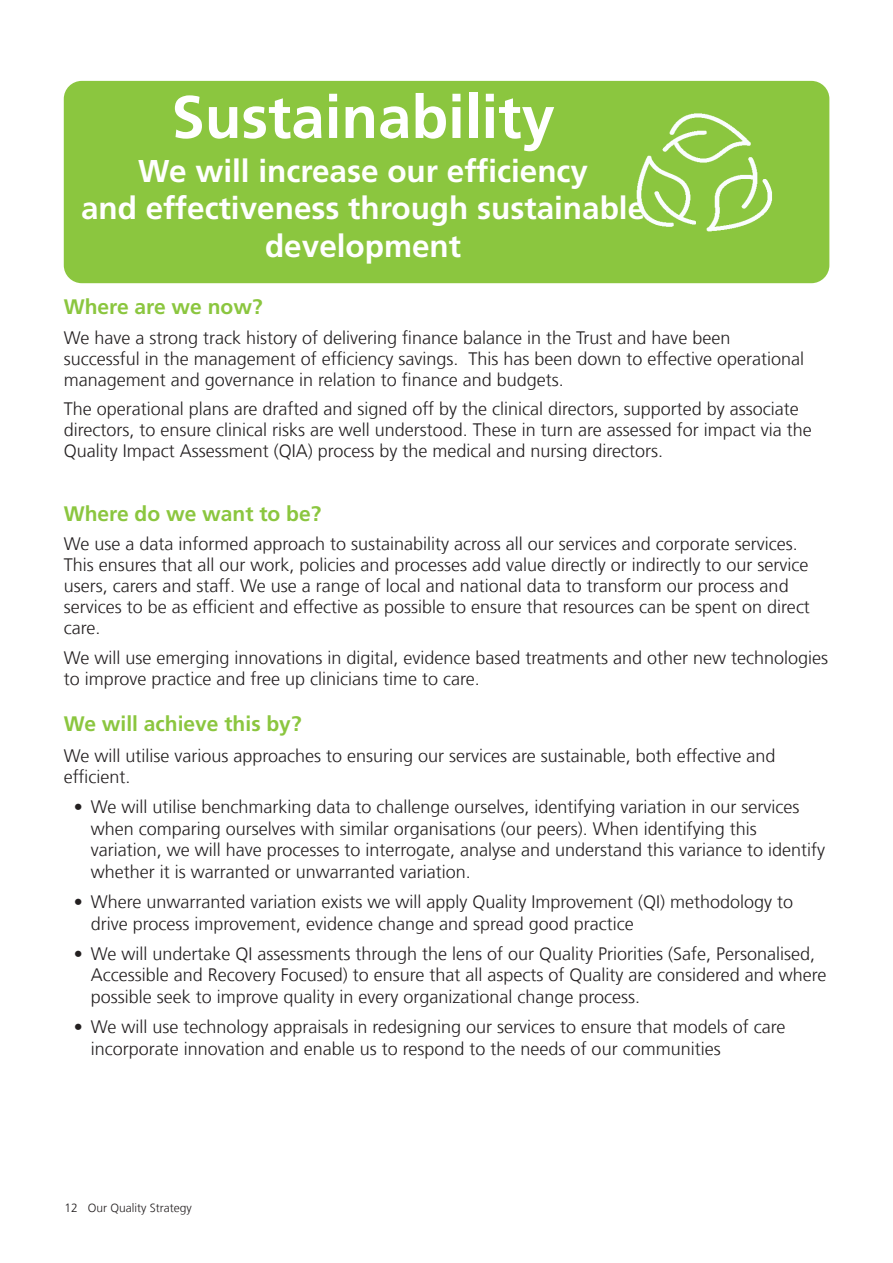
<style>
.page{position:relative;width:893px;height:1263px;background:#fff}
.page>*{position:absolute;margin:0;border:0;box-sizing:border-box;transform-origin:0 0}
.t1{font:700 60px "Frutiger LT Com";color:#fff}
.t2{font:700 31.5px/37.8px "Frutiger LT Com";color:#fff;text-align:center}
.t3{font:700 21px "Frutiger LT Com";color:#8bc63f}
.t4{font:300 18px/21px "Frutiger LT Com";color:#231f20}
.t5{font:300 12px "Frutiger LT Com";color:#231f20}
</style>
<div class="page">
<div style="left:64px;top:81px;width:765px;height:202px;background:#8bc63f;border-radius:18px"></div>
<img style="left:636px;top:113px;width:136px;height:119px">
<h1 class="t1" style="left:171px;top:82px;width:385px">Sustainability</h1>
<h2 class="t2" style="left:81px;top:152px;width:566px">We will increase our efficiency<br>and effectiveness through sustainable development</h2>
<p class="t3" style="left:64px;top:295px;width:200px">Where are we now?</p>
<p class="t4" style="left:64px;top:327px;width:742px">We have a strong track history of delivering finance balance in the Trust and have been successful in the management of efficiency savings. This has been down to effective operational management and governance in relation to finance and budgets.</p>
<p class="t4" style="left:64px;top:399px;width:750px">The operational plans are drafted and signed off by the clinical directors, supported by associate directors, to ensure clinical risks are well understood. These in turn are assessed for impact via the<br>Quality Impact Assessment (QIA) process by the medical and nursing directors.</p>
<p class="t3" style="left:64px;top:501px;width:259px">Where do we want to be?</p>
<p class="t4" style="left:64px;top:533px;width:748px">We use a data informed approach to sustainability across all our services and corporate services.<br>This ensures that all our work, policies and processes add value directly or indirectly to our service users, carers and staff. We use a range of local and national data to transform our process and services to be as efficient and effective as possible to ensure that resources can be spent on direct care.</p>
<p class="t4" style="left:64px;top:647px;width:766px">We will use emerging innovations in digital, evidence based treatments and other new technologies to improve practice and free up clinicians time to care.</p>
<p class="t3" style="left:64px;top:712px;width:239px">We will achieve this by?</p>
<p class="t4" style="left:64px;top:745px;width:713px;line-height:21.6px">We will utilise various approaches to ensuring our services are sustainable, both effective and efficient.</p>
<p class="t4" style="left:91px;top:796px;width:736px;line-height:21.6px;text-indent:-17px">• We will utilise benchmarking data to challenge ourselves, identifying variation in our services when comparing ourselves with similar organisations (our peers). When identifying this variation, we will have processes to interrogate, analyse and understand this variance to identify whether it is warranted or unwarranted variation.</p>
<p class="t4" style="left:91px;top:891px;width:704px;line-height:21.6px;text-indent:-17px">• Where unwarranted variation exists we will apply Quality Improvement (QI) methodology to drive process improvement, evidence change and spread good practice</p>
<p class="t4" style="left:91px;top:943px;width:737px;line-height:21.6px;text-indent:-17px">• We will undertake QI assessments through the lens of our Quality Priorities (Safe, Personalised,<br>Accessible and Recovery Focused) to ensure that all aspects of Quality are considered and where possible seek to improve quality in every organizational change process.</p>
<p class="t4" style="left:91px;top:1016px;width:696px;line-height:21.6px;text-indent:-17px">• We will use technology appraisals in redesigning our services to ensure that models of care incorporate innovation and enable us to respond to the needs of our communities</p>
<p class="t5" style="left:65px;top:1201px;width:129px">12 Our Quality Strategy</p>
</div>
